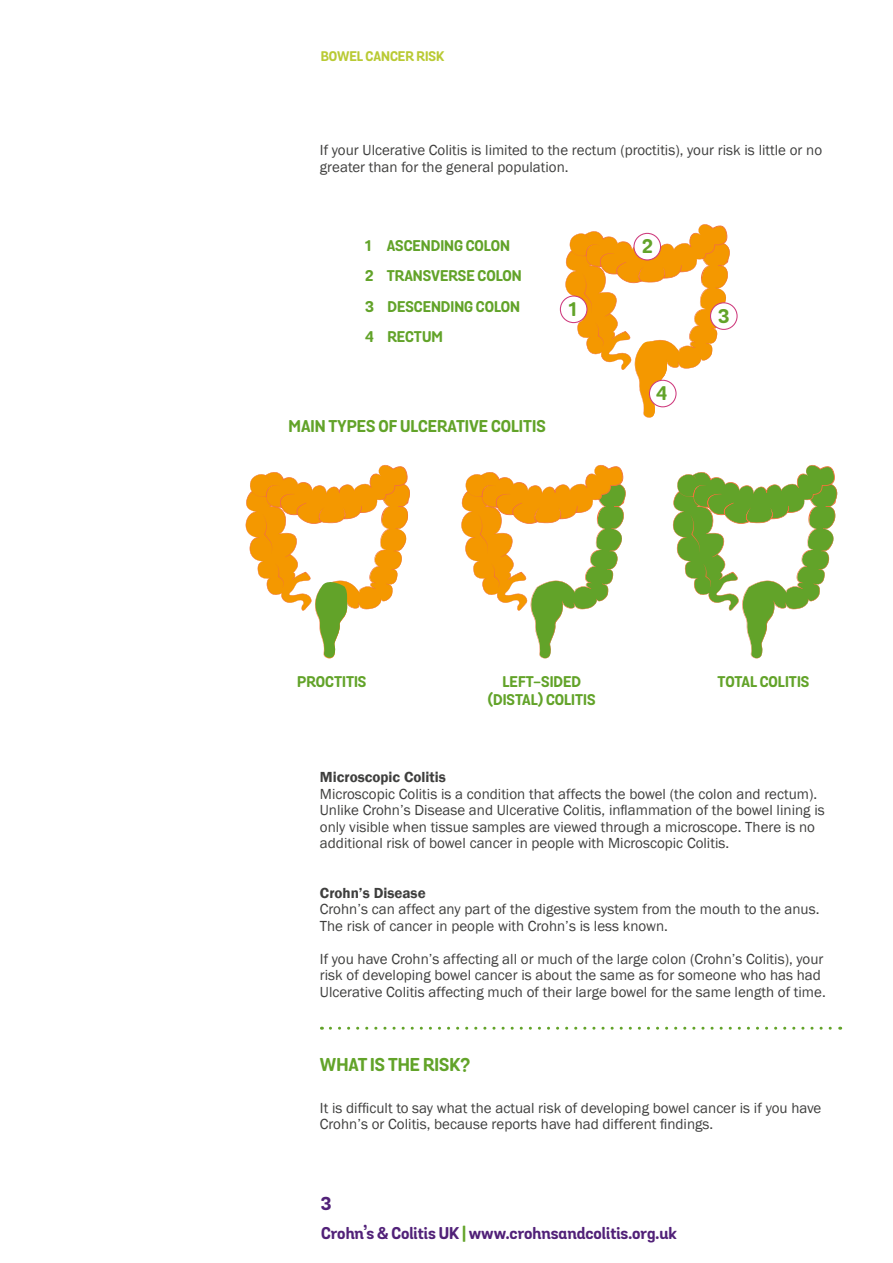
<style>
.page{position:relative;width:893px;height:1263px;background:#fff}
.page>*{position:absolute;margin:0;border:0;box-sizing:border-box;transform-origin:0 0}
.t1{font:700 19.05px "Grota Sans Alt Rounded";color:#62a329}
.t2{font:700 18px "Grota Sans Alt Rounded";color:#62a329}
.t3{font:700 18px "Grota Sans Alt Rounded";color:#512178}
.t4{font:700 16.5px "Grota Sans Alt Rounded";color:#512178}
.t5{font:700 16.5px "Grota Sans Alt Rounded";color:#62a329}
.t6{font:15px/16.5px "Franklin Gothic";color:#3f3f3e}
.t7{font:700 15px/30px "Grota Sans Alt Rounded";color:#62a329}
.t8{font:600 15px "Franklin Gothic";color:#3f3f3e}
.t9{font:700 13.5px "Grota Sans Alt Rounded";color:#b9ca34}
.s1{color:#62a329}
</style>
<div class="page">
<svg style="left:330px;top:1027px;width:511px;height:3px"></svg>
<svg style="left:461px;top:465px;width:165px;height:194px"></svg>
<svg style="left:673px;top:465px;width:165px;height:194px"></svg>
<svg style="left:245px;top:465px;width:165px;height:194px"></svg>
<svg style="left:565px;top:224px;width:165px;height:194px"></svg>
<div style="left:634px;top:233px;width:27px;height:27px;background:#fff;border-radius:50%"></div>
<div style="left:633px;top:233px;width:28px;height:27px;border:1px solid #ce3a7d;border-radius:50%"></div>
<div style="left:560px;top:296px;width:27px;height:27px;background:#fff;border-radius:50%"></div>
<div style="left:560px;top:295px;width:27px;height:28px;border:1px solid #ce3a7d;border-radius:50%"></div>
<div style="left:649px;top:380px;width:27px;height:27px;background:#fff;border-radius:50%"></div>
<div style="left:649px;top:380px;width:28px;height:27px;border:1px solid #ce3a7d;border-radius:50%"></div>
<div style="left:710px;top:303px;width:27px;height:26px;background:#fff;border-radius:50%"></div>
<div style="left:710px;top:302px;width:28px;height:28px;border:1px solid #ce3a7d;border-radius:50%"></div>
<p class="t9" style="left:321px;top:48px;width:125px">BOWEL CANCER RISK</p>
<p class="t6" style="left:320px;top:142px;width:504px">If your Ulcerative Colitis is limited to the rectum (proctitis), your risk is little or no greater than for the general population.</p>
<p class="t7" style="left:365px;top:231px;width:158px">1 ASCENDING COLON<br>2 TRANSVERSE COLON</p>
<p class="t7" style="left:365px;top:293px;width:157px">3 DESCENDING COLON<br>4 RECTUM</p>
<p class="t1" style="left:569px;top:298px;width:9px">1</p>
<p class="t5" style="left:289px;top:416px;width:259px">MAIN TYPES OF ULCERATIVE COLITIS</p>
<p class="t1" style="left:642px;top:235px;width:12px">2</p>
<p class="t1" style="left:656px;top:382px;width:13px">4</p>
<p class="t1" style="left:718px;top:304px;width:13px">3</p>
<p class="t7" style="left:297px;top:668px;width:71px">PROCTITIS</p>
<p class="t7" style="left:488px;top:674px;width:109px;line-height:18px;text-align:center">LEFT-SIDED (DISTAL) COLITIS</p>
<p class="t7" style="left:718px;top:668px;width:93px">TOTAL COLITIS</p>
<p class="t8" style="left:320px;top:768px;width:127px">Microscopic Colitis</p>
<p class="t6" style="left:320px;top:786px;width:506px">Microscopic Colitis is a condition that affects the bowel (the colon and rectum).<br>Unlike Crohn’s Disease and Ulcerative Colitis, inflammation of the bowel lining is only visible when tissue samples are viewed through a microscope. There is no additional risk of bowel cancer in people with Microscopic Colitis.</p>
<p class="t8" style="left:320px;top:883px;width:107px">Crohn’s Disease</p>
<p class="t6" style="left:320px;top:901px;width:501px">Crohn’s can affect any part of the digestive system from the mouth to the anus.<br>The risk of cancer in people with Crohn’s is less known.</p>
<p class="t6" style="left:320px;top:951px;width:507px">If you have Crohn’s affecting all or much of the large colon (Crohn’s Colitis), your risk of developing bowel cancer is about the same as for someone who has had<br>Ulcerative Colitis affecting much of their large bowel for the same length of time.</p>
<p class="t2" style="left:320px;top:1053px;width:152px">WHAT IS THE RISK?</p>
<p class="t6" style="left:320px;top:1100px;width:503px">It is difficult to say what the actual risk of developing bowel cancer is if you have<br>Crohn’s or Colitis, because reports have had different findings.</p>
<p class="t3" style="left:321px;top:1193px;width:12px">3</p>
<p class="t4" style="left:321px;top:1223px;width:357px">Crohn’s &amp; Colitis UK <span class="s1">|</span> www.crohnsandcolitis.org.uk</p>
</div>
